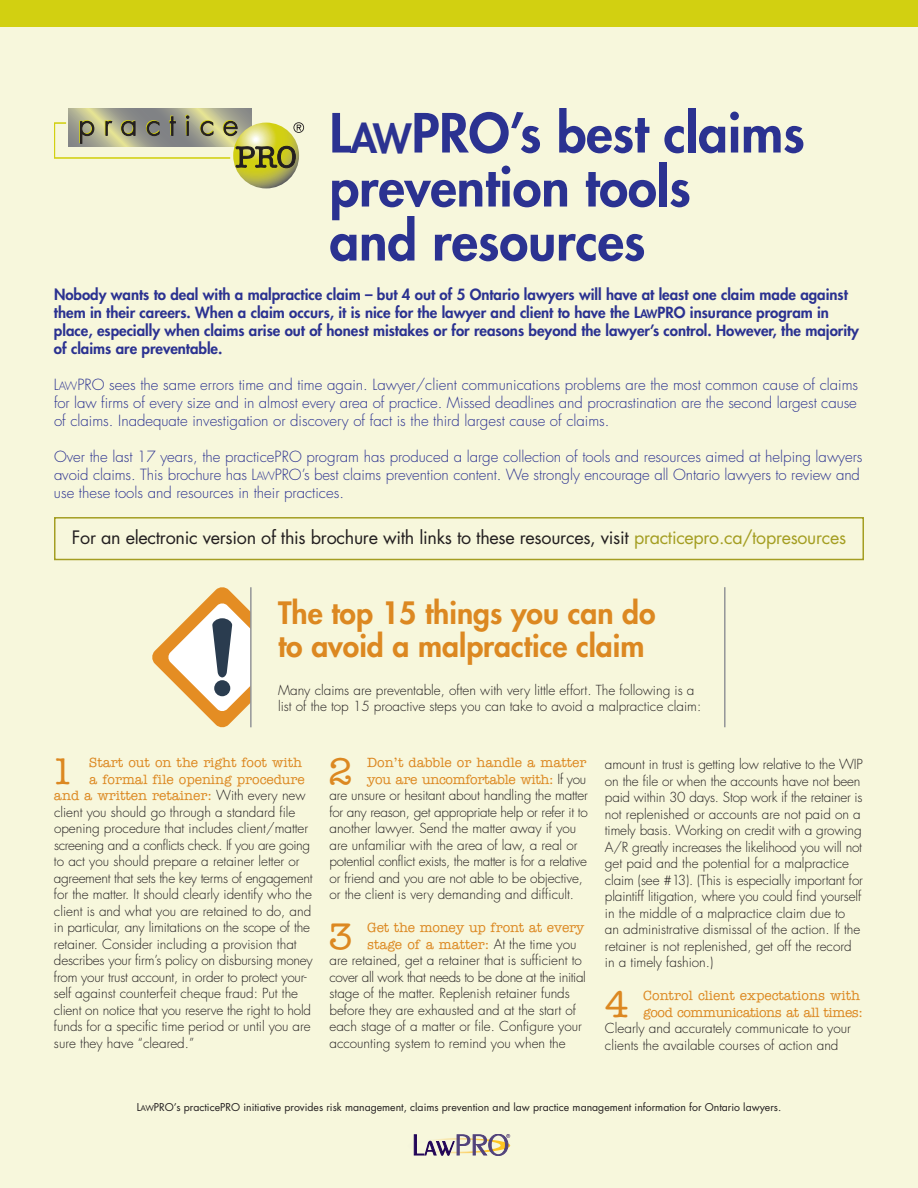
<style>
.page{position:relative;width:918px;height:1188px;background:#f7f7dc}
.page>*{position:absolute;margin:0;border:0;box-sizing:border-box;transform-origin:0 0}
.t1{font:800 52.5px/54px "Futura";color:#2b3291}
.t2{font:500 37.5px "American Typewriter";color:#dc8821}
.t3{font:800 30px/33px "Futura";color:#dc8821}
.t4{font:18px "Futura";letter-spacing:-.015em;color:#231f20}
.t5{font:300 15px/18px "Futura";color:#2b3291;text-align:justify}
.t6{font:800 15px/18px "Futura";color:#2b3291}
.t7{font:300 13.5px/16.5px "Futura";color:#231f20}
.t8{font:500 13.5px/16.5px "American Typewriter";color:#dc8821}
.t9{font:500 13.5px/16.5px "American Typewriter";letter-spacing:-.02em;color:#dc8821}
.t10{font:10.5px "Futura";color:#231f20}
.s1{font-size:39.3px}
.s2{font-size:11.25px}
.s3{color:#a49e22}
.s4{font-family:"Futura";font-weight:300;color:#231f20}
.s5{font-size:7.8px}
</style>
<div class="page">
<div style="left:0;top:0;width:918px;height:27px;background:#d2d011"></div>
<svg style="left:413px;top:1134px;width:97px;height:22px"></svg>
<svg style="left:68px;top:108px;width:183px;height:7px"></svg>
<svg style="left:233px;top:123px;width:66px;height:65px"></svg>
<svg style="left:54px;top:115px;width:250px;height:54px"></svg>
<div style="left:54px;top:517px;width:810px;height:43px;border:2px solid #a49e22"></div>
<svg style="left:152px;top:587px;width:98px;height:140px"></svg>
<div style="left:214px;top:680px;width:16px;height:16px;background:#2a3c4f;border-radius:50%"></div>
<hr style="left:250px;top:587px;width:2px;height:140px;background:#939598">
<hr style="left:724px;top:587px;width:2px;height:140px;background:#939598">
<h1 class="t1" style="left:329px;top:110px;width:477px">L<span class="s1">AW</span>PRO’s best claims prevention tools<br>and resources</h1>
<p class="t6" style="left:54px;top:286px;width:807px">Nobody wants to deal with a malpractice claim – but 4 out of 5 Ontario lawyers will have at least one claim made against them in their careers. When a claim occurs, it is nice for the lawyer and client to have the L<span class="s2">AW</span>PRO insurance program in place, especially when claims arise out of honest mistakes or for reasons beyond the lawyer’s control. However, the majority of claims are preventable.</p>
<p class="t5" style="left:54px;top:377px;width:806px">L<span class="s2">AW</span>PRO sees the same errors time and time again. Lawyer/client communications problems are the most common cause of claims for law firms of every size and in almost every area of practice. Missed deadlines and procrastination are the second largest cause of claims. Inadequate investigation or discovery of fact is the third largest cause of claims.</p>
<p class="t5" style="left:54px;top:449px;width:810px;text-align:left">Over the last 17 years, the practicePRO program has produced a large collection of tools and resources aimed at helping lawyers avoid claims. This brochure has L<span class="s2">AW</span>PRO’s best claims prevention content. We strongly encourage all Ontario lawyers to review and use these tools and resources in their practices.</p>
<h3 class="t4" style="left:72px;top:529px;width:776px">For an electronic version of this brochure with links to these resources, visit <span class="s3">practicepro.ca/topresources</span></h3>
<h3 class="t3" style="left:278px;top:598px;width:379px">The top 15 things you can do to avoid a malpractice claim</h3>
<p class="t7" style="left:278px;top:683px;width:425px">Many claims are preventable, often with very little effort. The following is a list of the top 15 proactive steps you can take to avoid a malpractice claim:</p>
<p class="t8" style="left:54px;top:756px;width:253px;text-align:right">Start out on the right foot with<br>a formal file opening procedure<br>and a written retainer: <span class="s4">With every new</span></p>
<p class="t7" style="left:54px;top:805px;width:260px">client you should go through a standard file opening procedure that includes client/matter screening and a conflicts check. If you are going to act you should prepare a retainer letter or agreement that sets the key terms of engagement for the matter. It should clearly identify who the client is and what you are retained to do, and in particular, any limitations on the scope of the retainer. Consider including a provision that describes your firm’s policy on disbursing money from your trust account, in order to protect your&shy;self against counterfeit cheque fraud: Put the client on notice that you reserve the right to hold funds for a specific time period or until you are sure they have “cleared.”</p>
<h2 class="t2" style="left:50px;top:759px;width:26px">1</h2>
<h2 class="t2" style="left:328px;top:759px;width:26px">2</h2>
<p class="t9" style="left:367px;top:756px;width:221px">Don’t dabble or handle a matter you are uncomfortable with: <span class="s4">If you</span></p>
<p class="t7" style="left:329px;top:788px;width:260px">are unsure or hesitant about handling the matter for any reason, get appropriate help or refer it to another lawyer. Send the matter away if you are unfamiliar with the area of law, a real or potential conflict exists, the matter is for a relative or friend and you are not able to be objective, or the client is very demanding and difficult.</p>
<h2 class="t2" style="left:328px;top:924px;width:26px">3</h2>
<p class="t8" style="left:367px;top:921px;width:219px">Get the money up front at every stage of a matter: <span class="s4">At the time you</span></p>
<p class="t7" style="left:329px;top:953px;width:258px">are retained, get a retainer that is sufficient to cover all work that needs to be done at the initial stage of the matter. Replenish retainer funds before they are exhausted and at the start of each stage of a matter or file. Configure your accounting system to remind you when the</p>
<p class="t7" style="left:605px;top:757px;width:260px">amount in trust is getting low relative to the WIP on the file or when the accounts have not been paid within 30 days. Stop work if the retainer is not replenished or accounts are not paid on a timely basis. Working on credit with a growing A/R greatly increases the likelihood you will not get paid and the potential for a malpractice claim (see #13). (This is especially important for plaintiff litigation, where you could find yourself in the middle of a malpractice claim due to<br>an administrative dismissal of the action. If the retainer is not replenished, get off the record in a timely fashion.)</p>
<h2 class="t2" style="left:604px;top:991px;width:26px">4</h2>
<p class="t8" style="left:643px;top:989px;width:221px">Control client expectations with good communications at all times:</p>
<p class="t7" style="left:605px;top:1021px;width:247px">Clearly and accurately communicate to your clients the available courses of action and</p>
<p class="t10" style="left:137px;top:1102px;width:646px">L<span class="s5">AW</span>PRO’s practicePRO initiative provides risk management, claims prevention and law practice management information for Ontario lawyers.</p>
</div>
